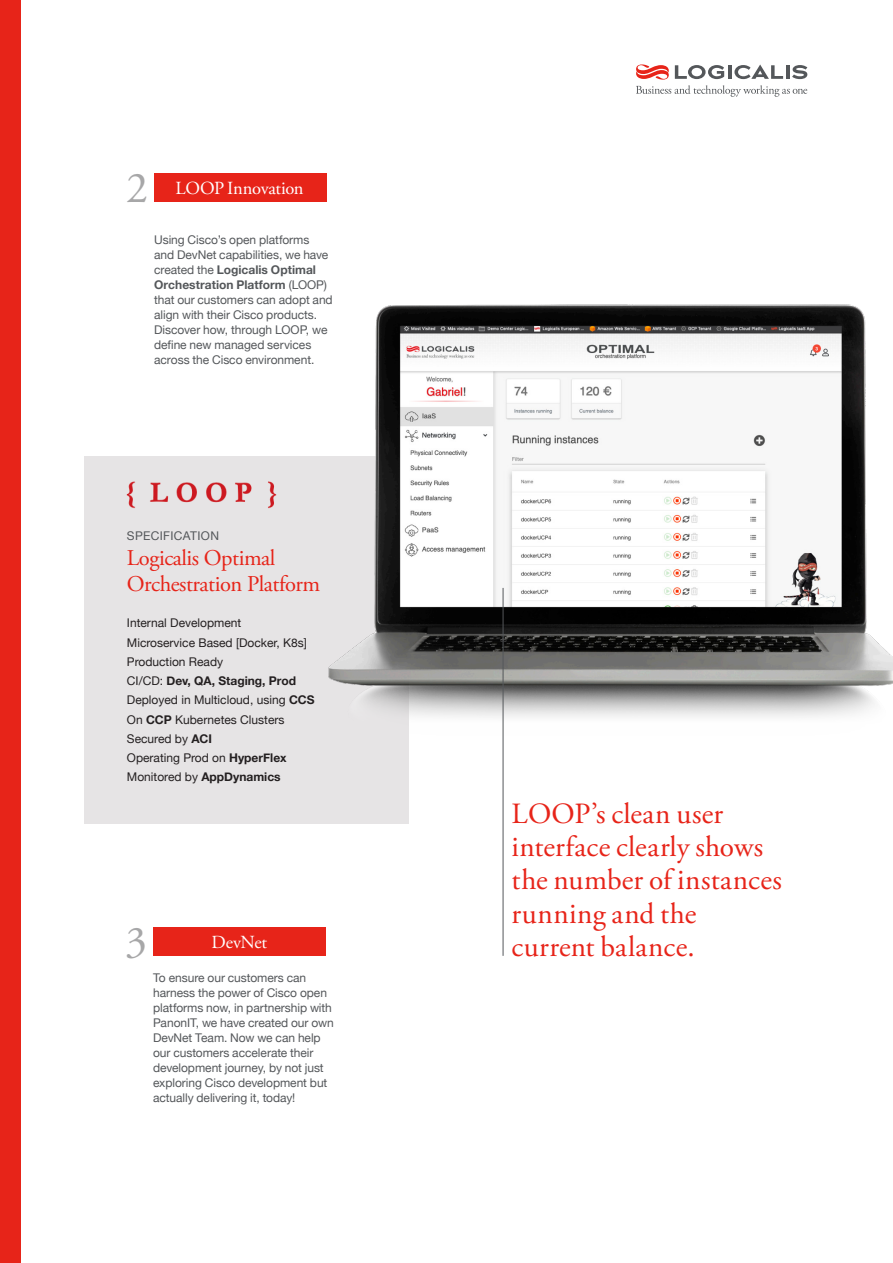
<style>
.page{position:relative;width:893px;height:1263px;background:#fff}
.page>*{position:absolute;margin:0;border:0;box-sizing:border-box;transform-origin:0 0}
.t1{font:43.95px "Adobe Garamond Pro";color:#a7a7a8}
.Bodytext{font:29.25px/33.2px "Adobe Garamond Pro";letter-spacing:.01em;color:#e72419}
.Body-heading-0__No_U{font:22.5px/25.5px "Adobe Garamond Pro";letter-spacing:-.02em;color:#e72419}
.t2{font:18.45px "Adobe Garamond Pro";letter-spacing:-.015em;color:#fff}
.Bodytext-2{font:12px/15px "Helvetica Neue";letter-spacing:-.005em;color:#54575a}
.Body-text{font:12px "Helvetica Neue";color:#231f20}
.Body-text-2{font:700 12px "Helvetica Neue";color:#231f20}
.Heading_2{font:12px "Helvetica Neue";letter-spacing:.03em;color:#54575a}
.s1{font-weight:700}
.s2{font-weight:400}
</style>
<div class="page">
<div style="left:84px;top:456px;width:325px;height:368px;background:#e6e4e5"></div>
<img style="left:328px;top:304px;width:565px;height:455px">
<div style="left:0;top:0;width:21px;height:1263px;background:#e72419"></div>
<svg style="left:636px;top:64px;width:171px;height:33px"></svg>
<img style="left:126px;top:481px;width:151px;height:28px">
<div style="left:154px;top:174px;width:173px;height:28px;background:#e72419"></div>
<div style="left:153px;top:927px;width:173px;height:29px;background:#e72419"></div>
<hr style="left:503px;top:588px;width:1px;height:368px;background:#54575a">
<p class="t1" style="left:126px;top:162px;width:23px">2</p>
<p class="t2" style="left:176px;top:177px;width:130px">LOOP Innovation</p>
<p class="Bodytext-2" style="left:154px;top:232px;width:180px">Using Cisco’s open platforms<br>and DevNet capabilities, we have created the <span class="s1">Logicalis Optimal<br>Orchestration Platform</span> (LOOP) that our customers can adopt and align with their Cisco products.<br>Discover how, through LOOP, we define new managed services across the Cisco environment.</p>
<p class="Heading_2" style="left:127px;top:527px;width:94px">SPECIFICATION</p>
<p class="Body-heading-0__No_U" style="left:127px;top:546px;width:195px">Logicalis Optimal<br>Orchestration Platform</p>
<p class="Body-text" style="left:127px;top:614px;width:116px">Internal Development</p>
<p class="Body-text" style="left:127px;top:633px;width:182px">Microservice Based [Docker, K8s]</p>
<p class="Body-text" style="left:127px;top:653px;width:98px">Production Ready</p>
<p class="Body-text-2" style="left:127px;top:671px;width:171px"><span class="s2">CI/CD:</span> Dev, QA, Staging, Prod</p>
<p class="Body-text" style="left:127px;top:691px;width:189px">Deployed in Multicloud, using <span class="s1">CCS</span></p>
<p class="Body-text" style="left:127px;top:711px;width:159px">On <span class="s1">CCP</span> Kubernetes Clusters</p>
<p class="Body-text" style="left:127px;top:730px;width:87px">Secured by <span class="s1">ACI</span></p>
<p class="Body-text" style="left:127px;top:749px;width:161px">Operating Prod on <span class="s1">HyperFlex</span></p>
<p class="Body-text" style="left:127px;top:768px;width:155px">Monitored by <span class="s1">AppDynamics</span></p>
<p class="t1" style="left:125px;top:915px;width:23px">3</p>
<p class="t2" style="left:212px;top:931px;width:57px">DevNet</p>
<p class="Bodytext-2" style="left:153px;top:970px;width:182px">To ensure our customers can harness the power of Cisco open platforms now, in partnership with<br>PanonIT, we have created our own<br>DevNet Team. Now we can help our customers accelerate their development journey, by not just exploring Cisco development but actually delivering it, today!</p>
<p class="Bodytext" style="left:512px;top:798px;width:272px">LOOP’s clean user interface clearly shows the number of instances running and the current balance.</p>
</div>
